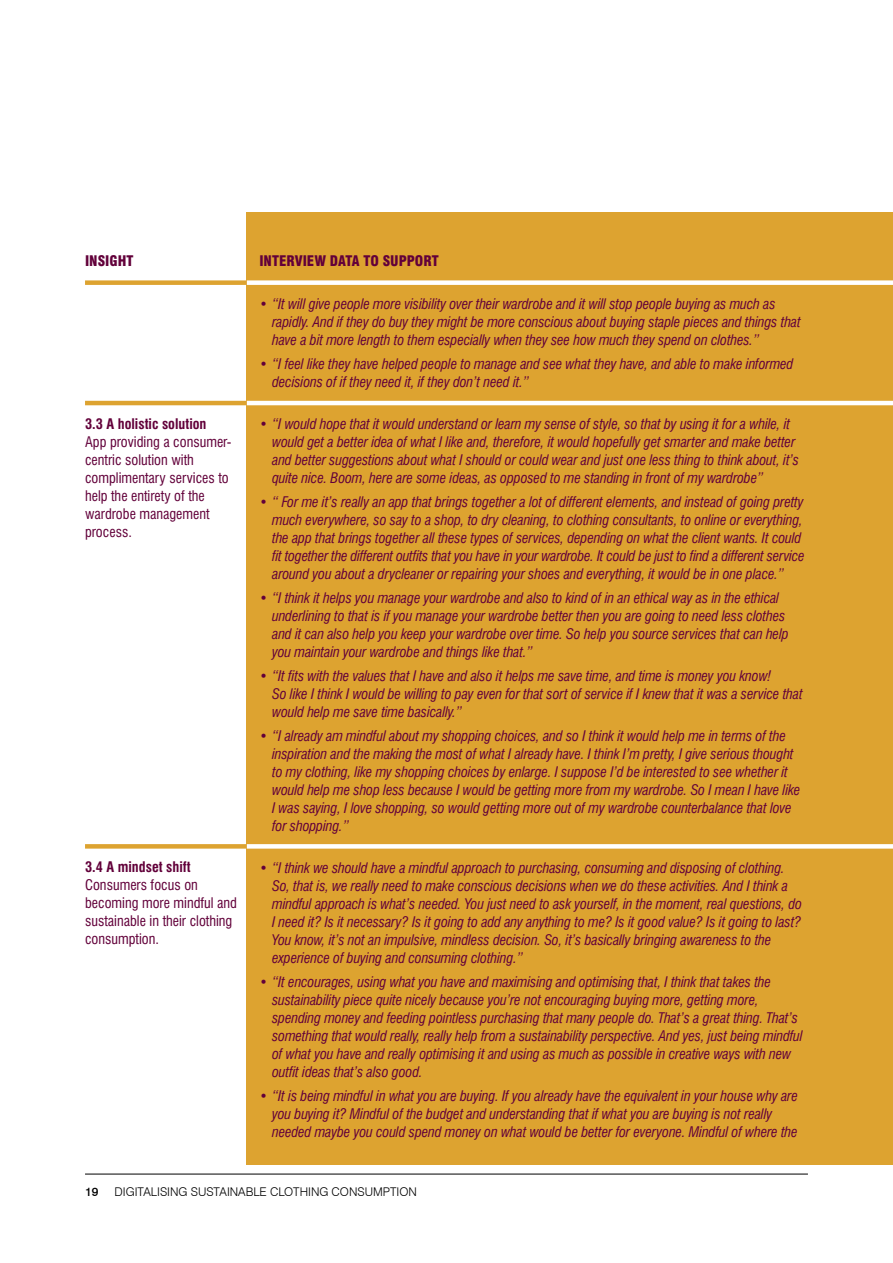
<style>
.page{position:relative;width:893px;height:1263px;background:#fff}
.page>*{position:absolute;margin:0;border:0;box-sizing:border-box;transform-origin:0 0}
.t1{font:italic condensed 14.25px/18px "Swiss 721 BT";letter-spacing:-.01em;color:#62003a}
.t2{font:condensed 14.25px/18px "Swiss 721 BT";color:#62003a}
.t3{font:700 condensed 14.25px "Swiss 721 BT";color:#62003a}
.t4{font:900 condensed 14.25px "Swiss 721 BT";color:#62003a}
.t5{font:300 12px "Swiss 721 BT";color:#000}
.t6{font:500 12px "Swiss 721 BT";color:#000}
</style>
<div class="page">
<hr style="left:85px;top:1174px;width:723px;height:1px;background:#000">
<div style="left:247px;top:213px;width:646px;height:952px;background:#dda330"></div>
<div style="left:247px;top:844px;width:646px;height:5px;background:#fff"></div>
<hr style="left:247px;top:401px;width:646px;height:4px;background:#fff">
<div style="left:85px;top:844px;width:162px;height:5px;background:#dda330"></div>
<hr style="left:85px;top:401px;width:162px;height:4px;background:#dda330">
<div style="left:247px;top:280px;width:646px;height:5px;background:#fff"></div>
<div style="left:85px;top:280px;width:162px;height:5px;background:#dda330"></div>
<p class="t4" style="left:85px;top:252px;width:50px">INSIGHT</p>
<p class="t4" style="left:259px;top:252px;width:181px">INTERVIEW DATA TO SUPPORT</p>
<p class="t3" style="left:85px;top:415px;width:123px">3.3 A holistic solution</p>
<p class="t2" style="left:85px;top:432px;width:148px">App providing a consumer&shy;centric solution with complimentary services to help the entirety of the wardrobe management process.</p>
<p class="t3" style="left:85px;top:858px;width:107px">3.4 A mindset shift</p>
<p class="t2" style="left:85px;top:876px;width:154px">Consumers focus on becoming more mindful and sustainable in their clothing consumption.</p>
<p class="t1" style="left:272px;top:294px;width:530px;text-indent:-13px">• “It will give people more visibility over their wardrobe and it will stop people buying as much as rapidly. And if they do buy they might be more conscious about buying staple pieces and things that have a bit more length to them especially when they see how much they spend on clothes.”</p>
<p class="t1" style="left:272px;top:354px;width:523px;text-indent:-13px">• “I feel like they have helped people to manage and see what they have, and able to make informed decisions of if they need it, if they don’t need it.”</p>
<p class="t1" style="left:272px;top:414px;width:528px;text-indent:-13px">• “I would hope that it would understand or learn my sense of style, so that by using it for a while, it would get a better idea of what I like and, therefore, it would hopefully get smarter and make better and better suggestions about what I should or could wear and just one less thing to think about, it’s quite nice. Boom, here are some ideas, as opposed to me standing in front of my wardrobe”</p>
<p class="t1" style="left:272px;top:492px;width:534px;text-indent:-13px">• “ For me it’s really an app that brings together a lot of different elements, and instead of going pretty much everywhere, so say to a shop, to dry cleaning, to clothing consultants, to online or everything, the app that brings together all these types of services, depending on what the client wants. It could fit together the different outfits that you have in your wardrobe. It could be just to find a different service around you about a drycleaner or repairing your shoes and everything, it would be in one place.”</p>
<p class="t1" style="left:272px;top:588px;width:518px;text-indent:-13px">• “I think it helps you manage your wardrobe and also to kind of in an ethical way as in the ethical underlining to that is if you manage your wardrobe better then you are going to need less clothes and it can also help you keep your wardrobe over time. So help you source services that can help you maintain your wardrobe and things like that.”</p>
<p class="t1" style="left:272px;top:666px;width:532px;text-indent:-13px">• “It fits with the values that I have and also it helps me save time, and time is money you know!<br>So like I think I would be willing to pay even for that sort of service if I knew that it was a service that would help me save time basically.”</p>
<p class="t1" style="left:272px;top:726px;width:530px;text-indent:-13px">• “I already am mindful about my shopping choices, and so I think it would help me in terms of the inspiration and the making the most of what I already have. I think I’m pretty, I give serious thought to my clothing, like my shopping choices by enlarge. I suppose I’d be interested to see whether it would help me shop less because I would be getting more from my wardrobe. So I mean I have like I was saying, I love shopping, so would getting more out of my wardrobe counterbalance that love for shopping.”</p>
<p class="t1" style="left:272px;top:858px;width:531px;text-indent:-13px">• “I think we should have a mindful approach to purchasing, consuming and disposing of clothing.<br>So, that is, we really need to make conscious decisions when we do these activities. And I think a mindful approach is what’s needed. You just need to ask yourself, in the moment, real questions, do I need it? Is it necessary? Is it going to add any anything to me? Is it good value? Is it going to last?<br>You know, it’s not an impulsive, mindless decision. So, it’s basically bringing awareness to the experience of buying and consuming clothing.”</p>
<p class="t1" style="left:272px;top:972px;width:532px;text-indent:-13px">• “It encourages, using what you have and maximising and optimising that, I think that takes the sustainability piece quite nicely because you’re not encouraging buying more, getting more, spending money and feeding pointless purchasing that many people do. That’s a great thing. That’s something that would really, really help from a sustainability perspective. And yes, just being mindful of what you have and really optimising it and using as much as possible in creative ways with new outfit ideas that’s also good.</p>
<p class="t1" style="left:272px;top:1086px;width:527px;text-indent:-13px">• “It is being mindful in what you are buying. If you already have the equivalent in your house why are you buying it? Mindful of the budget and understanding that if what you are buying is not really needed maybe you could spend money on what would be better for everyone. Mindful of where the</p>
<p class="t6" style="left:85px;top:1184px;width:15px">19</p>
<p class="t5" style="left:115px;top:1184px;width:304px">DIGITALISING SUSTAINABLE CLOTHING CONSUMPTION</p>
</div>
